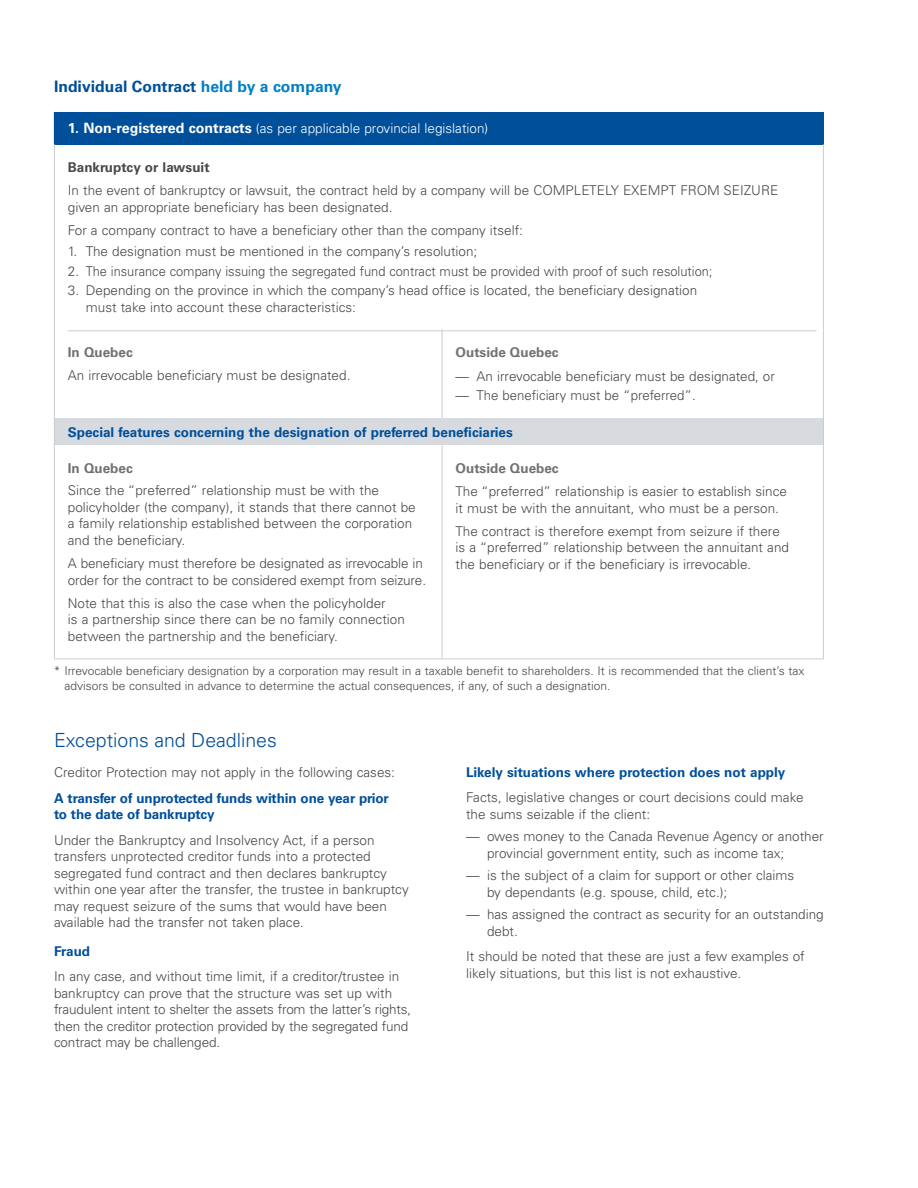
<style>
.page{position:relative;width:918px;height:1188px;background:#fff}
.page>*{position:absolute;margin:0;border:0;box-sizing:border-box;transform-origin:0 0}
.Sous-titres__niveau_1{font:300 19.5px "Univers LT Pro 45";color:#004f9a}
.Sous-titres__niveau_1-2{font:700 15.75px "Univers LT Pro 65";color:#004f9a}
.Textes_courants__NEW{font:300 13.5px/16.5px "Univers LT Pro 45";color:#474847}
.Textes_courants__NEW-2{font:700 13.5px/16.5px "Univers LT Pro 65";color:#004f9a}
.Textes_courants__NEW-3{font:300 13.5px "Univers LT Pro 45";color:#fff}
.Textes_courants__NEW-4{font:700 13.5px "Univers LT Pro 65";color:#707171}
.Textes_courants__NEW-5{font:700 13.5px "Univers LT Pro 65";color:#474847}
.Textes_courants__NEW-6{font:300 12px/15px "Univers LT Pro 45";color:#474847}
.s1{color:#007ec5}
.s2{font-family:"Univers LT Pro 65";font-weight:700;font-size:14.25px}
</style>
<div class="page">
<div style="left:54px;top:112px;width:769px;height:32px;background:#004f9a"></div>
<div style="left:54px;top:418px;width:769px;height:27px;background:#d7dbdf"></div>
<hr style="left:54px;top:330px;width:1px;height:88px;background:#c9cdd2">
<hr style="left:442px;top:330px;width:1px;height:88px;background:#c9cdd2">
<hr style="left:823px;top:330px;width:1px;height:88px;background:#c9cdd2">
<hr style="left:823px;top:112px;width:1px;height:32px;background:#004f9a">
<hr style="left:54px;top:445px;width:1px;height:214px;background:#c9cdd2">
<hr style="left:442px;top:445px;width:1px;height:214px;background:#c9cdd2">
<hr style="left:823px;top:445px;width:1px;height:214px;background:#c9cdd2">
<hr style="left:54px;top:659px;width:388px;height:1px;background:#c9cdd2">
<hr style="left:442px;top:659px;width:382px;height:1px;background:#c9cdd2">
<hr style="left:54px;top:144px;width:1px;height:186px;background:#c9cdd2">
<hr style="left:823px;top:144px;width:1px;height:186px;background:#c9cdd2">
<svg style="left:54px;top:418px;width:1px;height:27px"></svg>
<svg style="left:823px;top:418px;width:1px;height:27px"></svg>
<hr style="left:68px;top:330px;width:748px;height:1px;background:#c9cdd2">
<p class="Sous-titres__niveau_1-2" style="left:54px;top:76px;width:289px">Individual Contract <span class="s1">held by a company</span></p>
<p class="Textes_courants__NEW-3" style="left:68px;top:120px;width:422px"><span class="s2">1. Non-registered contracts</span> (as per applicable provincial legislation)</p>
<p class="Textes_courants__NEW-5" style="left:68px;top:158px;width:143px">Bankruptcy or lawsuit</p>
<p class="Textes_courants__NEW" style="left:68px;top:182px;width:712px">In the event of bankruptcy or lawsuit, the contract held by a company will be COMPLETELY EXEMPT FROM SEIZURE given an appropriate beneficiary has been designated.</p>
<p class="Textes_courants__NEW" style="left:68px;top:222px;width:457px">For a company contract to have a beneficiary other than the company itself:</p>
<p class="Textes_courants__NEW" style="left:68px;top:243px;width:411px">1. The designation must be mentioned in the company’s resolution;</p>
<p class="Textes_courants__NEW" style="left:68px;top:262px;width:646px">2. The insurance company issuing the segregated fund contract must be provided with proof of such resolution;</p>
<p class="Textes_courants__NEW" style="left:86px;top:282px;width:613px;text-indent:-18px">3. Depending on the province in which the company’s head office is located, the beneficiary designation must take into account these characteristics:</p>
<p class="Textes_courants__NEW-4" style="left:68px;top:343px;width:66px">In Quebec</p>
<p class="Textes_courants__NEW" style="left:68px;top:366px;width:284px">An irrevocable beneficiary must be designated.</p>
<p class="Textes_courants__NEW-4" style="left:456px;top:343px;width:105px">Outside Quebec</p>
<p class="Textes_courants__NEW" style="left:456px;top:367px;width:321px">— An irrevocable beneficiary must be designated, or</p>
<p class="Textes_courants__NEW" style="left:456px;top:387px;width:242px">— The beneficiary must be “preferred”.</p>
<p class="Textes_courants__NEW-2" style="left:68px;top:423px;width:446px">Special features concerning the designation of preferred beneficiaries</p>
<p class="Textes_courants__NEW-4" style="left:68px;top:459px;width:66px">In Quebec</p>
<p class="Textes_courants__NEW" style="left:68px;top:482px;width:349px">Since the “preferred” relationship must be with the policyholder (the company), it stands that there cannot be a family relationship established between the corporation and the beneficiary.</p>
<p class="Textes_courants__NEW" style="left:68px;top:555px;width:360px">A beneficiary must therefore be designated as irrevocable in order for the contract to be considered exempt from seizure.</p>
<p class="Textes_courants__NEW" style="left:68px;top:595px;width:339px">Note that this is also the case when the policyholder<br>is a partnership since there can be no family connection between the partnership and the beneficiary.</p>
<p class="Textes_courants__NEW-4" style="left:456px;top:459px;width:105px">Outside Quebec</p>
<p class="Textes_courants__NEW" style="left:456px;top:483px;width:333px">The “preferred” relationship is easier to establish since it must be with the annuitant, who must be a person.</p>
<p class="Textes_courants__NEW" style="left:456px;top:523px;width:335px">The contract is therefore exempt from seizure if there is a “preferred” relationship between the annuitant and the beneficiary or if the beneficiary is irrevocable.</p>
<p class="Textes_courants__NEW-6" style="left:64px;top:663px;width:742px;text-indent:-10px">* Irrevocable beneficiary designation by a corporation may result in a taxable benefit to shareholders. It is recommended that the client’s tax advisors be consulted in advance to determine the actual consequences, if any, of such a designation.</p>
<p class="Sous-titres__niveau_1" style="left:54px;top:728px;width:224px">Exceptions and Deadlines</p>
<p class="Textes_courants__NEW" style="left:54px;top:764px;width:343px">Creditor Protection may not apply in the following cases:</p>
<p class="Textes_courants__NEW-2" style="left:54px;top:789px;width:336px">A transfer of unprotected funds within one year prior to the date of bankruptcy</p>
<p class="Textes_courants__NEW" style="left:54px;top:832px;width:356px">Under the Bankruptcy and Insolvency Act, if a person transfers unprotected creditor funds into a protected segregated fund contract and then declares bankruptcy within one year after the transfer, the trustee in bankruptcy may request seizure of the sums that would have been available had the transfer not taken place.</p>
<p class="Textes_courants__NEW-2" style="left:54px;top:942px;width:38px">Fraud</p>
<p class="Textes_courants__NEW" style="left:54px;top:968px;width:359px">In any case, and without time limit, if a creditor/trustee in bankruptcy can prove that the structure was set up with fraudulent intent to shelter the assets from the latter’s rights, then the creditor protection provided by the segregated fund contract may be challenged.</p>
<p class="Textes_courants__NEW-2" style="left:466px;top:763px;width:321px">Likely situations where protection does not apply</p>
<p class="Textes_courants__NEW" style="left:466px;top:789px;width:339px">Facts, legislative changes or court decisions could make the sums seizable if the client:</p>
<p class="Textes_courants__NEW" style="left:487px;top:828px;width:338px;text-indent:-21px">— owes money to the Canada Revenue Agency or another provincial government entity, such as income tax;</p>
<p class="Textes_courants__NEW" style="left:487px;top:867px;width:309px;text-indent:-21px">— is the subject of a claim for support or other claims by dependants (e.g. spouse, child, etc.);</p>
<p class="Textes_courants__NEW" style="left:487px;top:906px;width:338px;text-indent:-21px">— has assigned the contract as security for an outstanding debt.</p>
<p class="Textes_courants__NEW" style="left:466px;top:948px;width:340px">It should be noted that these are just a few examples of likely situations, but this list is not exhaustive.</p>
</div>
